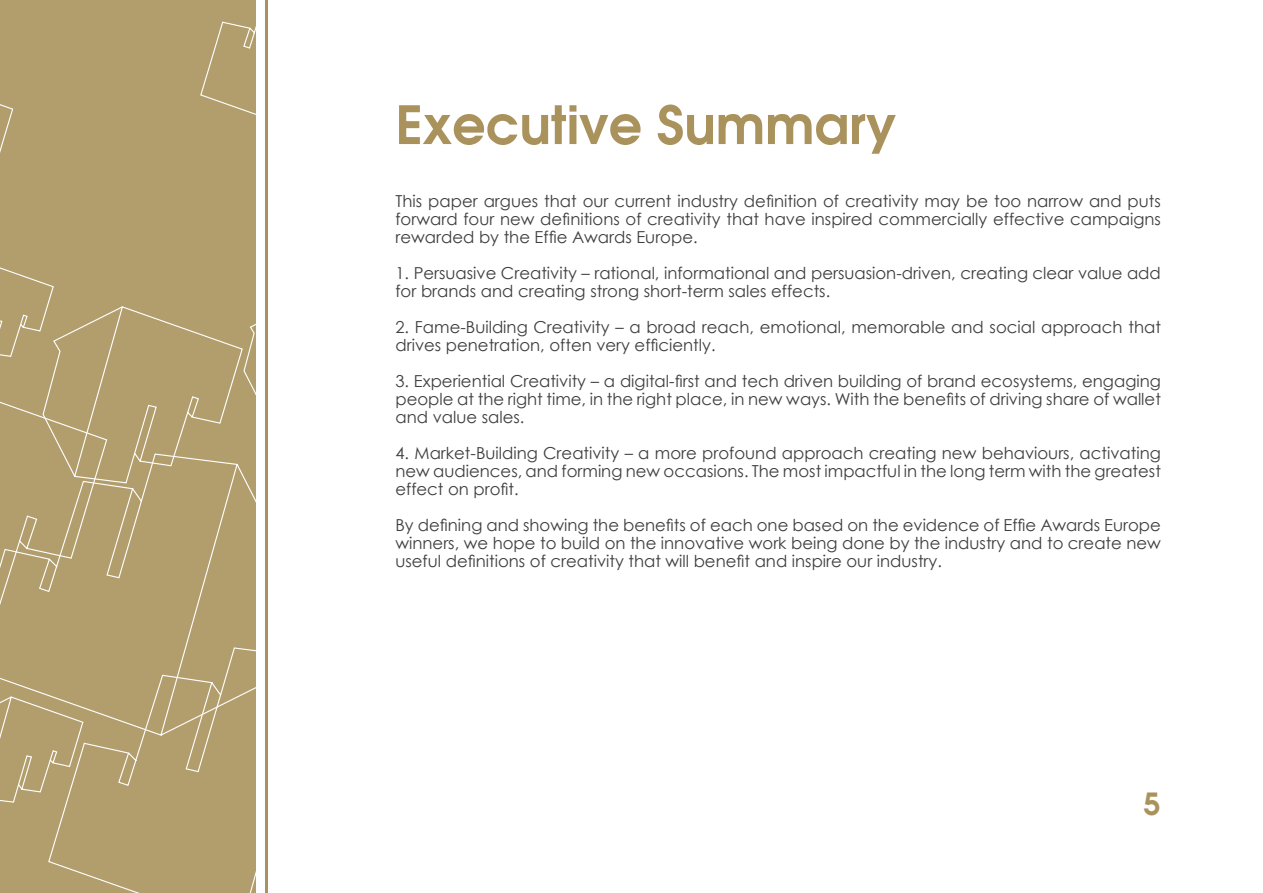
<style>
.page{position:relative;width:1263px;height:893px;background:#fff}
.page>*{position:absolute;margin:0;border:0;box-sizing:border-box;transform-origin:0 0}
.t1{font:600 52.5px "Avant Garde";color:#aa925c}
.t2{font:600 30px "Avant Garde";color:#aa925c}
.t3{font:16.5px/18px "Century Gothic";color:#3e3e3f;text-align:justify}
</style>
<div class="page">
<div style="left:0;top:0;width:256px;height:893px;background:#b29d6c"></div>
<svg style="left:0;top:104px;width:14px;height:49px"></svg>
<svg style="left:200px;top:0;width:68px;height:138px"></svg>
<svg style="left:0;top:260px;width:268px;height:633px"></svg>
<hr style="left:265px;top:1px;width:2px;height:892px;background:#aa925c">
<h1 class="t1" style="left:395px;top:102px;width:502px">Executive Summary</h1>
<p class="t3" style="left:395px;top:192px;width:767px">This paper argues that our current industry definition of creativity may be too narrow and puts forward four new definitions of creativity that have inspired commercially effective campaigns rewarded by the Effie Awards Europe.</p>
<p class="t3" style="left:395px;top:264px;width:767px">1. Persuasive Creativity – rational, informational and persuasion-driven, creating clear value add for brands and creating strong short-term sales effects.</p>
<p class="t3" style="left:395px;top:318px;width:767px">2. Fame-Building Creativity – a broad reach, emotional, memorable and social approach that drives penetration, often very efficiently.</p>
<p class="t3" style="left:395px;top:372px;width:767px">3. Experiential Creativity – a digital-first and tech driven building of brand ecosystems, engaging people at the right time, in the right place, in new ways. With the benefits of driving share of wallet and value sales.</p>
<p class="t3" style="left:395px;top:444px;width:767px">4. Market-Building Creativity – a more profound approach creating new behaviours, activating new audiences, and forming new occasions. The most impactful in the long term with the greatest effect on profit.</p>
<p class="t3" style="left:395px;top:516px;width:767px">By defining and showing the benefits of each one based on the evidence of Effie Awards Europe winners, we hope to build on the innovative work being done by the industry and to create new useful definitions of creativity that will benefit and inspire our industry.</p>
<h2 class="t2" style="left:1144px;top:791px;width:18px">5</h2>
</div>
